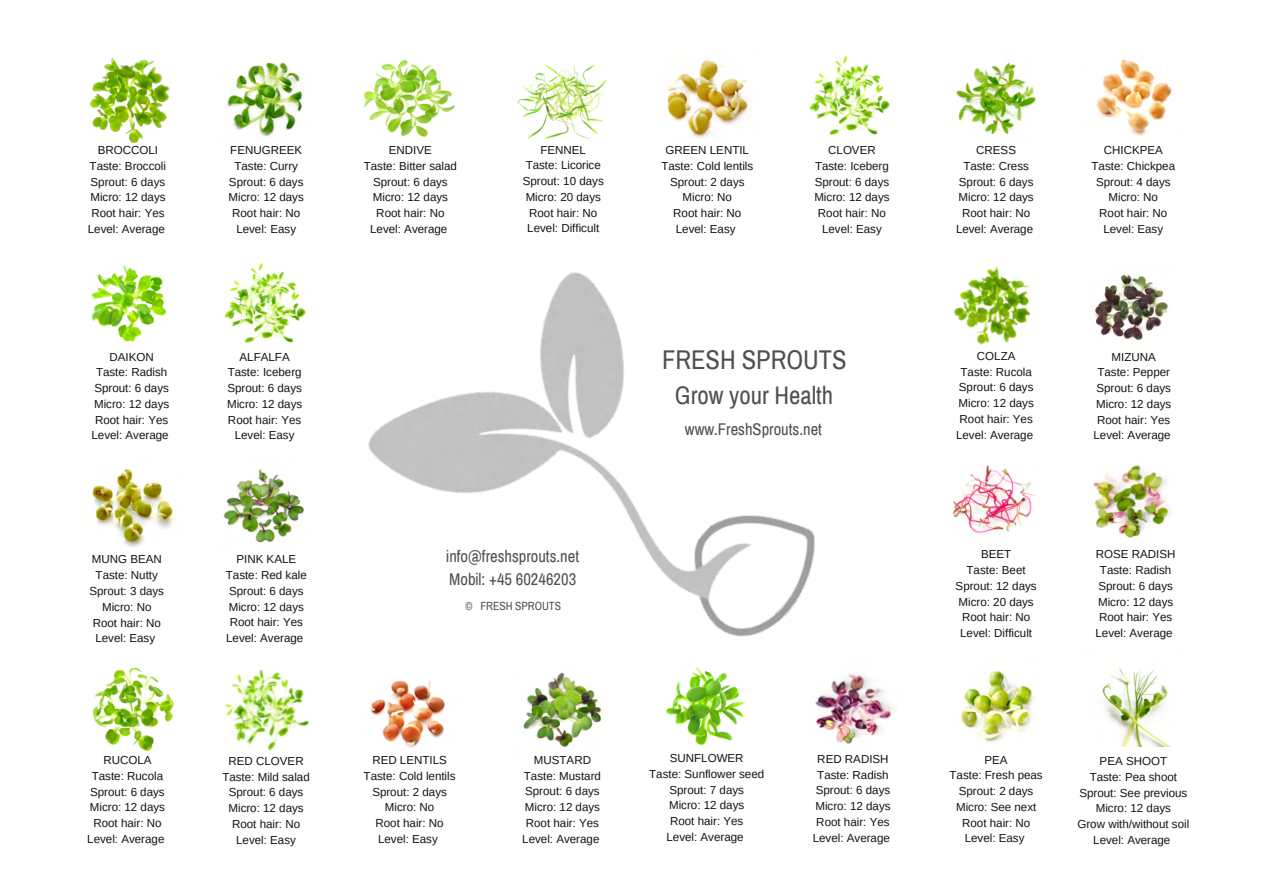
<style>
.page{position:relative;width:1263px;height:894px;background:#fff}
.page>*{position:absolute;margin:0;border:0;box-sizing:border-box;transform-origin:0 0}
.t1{font:26.4px "Archivo Narrow";color:#505050}
.t2{font:24.75px "Archivo Narrow";color:#505050}
.t3{font:16.5px/22.5px "Archivo Narrow";color:#505050}
.t4{font:11.55px/15.8px "Arimo";color:#141414;text-align:center}
.t5{font:11.55px "Archivo Narrow";color:#505050}
</style>
<div class="page">
<img style="left:368px;top:272px;width:447px;height:365px">
<img style="left:90px;top:58px;width:80px;height:85px">
<img style="left:517px;top:63px;width:90px;height:77px">
<img style="left:364px;top:60px;width:91px;height:77px">
<img style="left:809px;top:56px;width:81px;height:79px">
<img style="left:224px;top:263px;width:82px;height:80px">
<img style="left:91px;top:265px;width:76px;height:77px">
<img style="left:953px;top:266px;width:78px;height:79px">
<img style="left:92px;top:667px;width:82px;height:85px">
<img style="left:225px;top:669px;width:85px;height:82px">
<img style="left:666px;top:667px;width:80px;height:79px">
<img style="left:952px;top:465px;width:83px;height:70px">
<img style="left:1102px;top:666px;width:69px;height:80px">
<img style="left:959px;top:670px;width:75px;height:73px">
<img style="left:815px;top:673px;width:82px;height:71px">
<img style="left:370px;top:680px;width:75px;height:68px">
<img style="left:92px;top:469px;width:84px;height:78px">
<img style="left:1096px;top:59px;width:76px;height:78px">
<img style="left:667px;top:60px;width:81px;height:79px">
<img style="left:1093px;top:464px;width:81px;height:74px">
<img style="left:523px;top:672px;width:79px;height:76px">
<img style="left:956px;top:62px;width:80px;height:72px">
<img style="left:1095px;top:274px;width:74px;height:66px">
<img style="left:223px;top:469px;width:81px;height:74px">
<img style="left:227px;top:62px;width:76px;height:75px">
<p class="t4" style="left:523px;top:142px;width:83px">FENNEL<br>Taste: Licorice<br>Sprout: 10 days<br>Micro: 20 days<br>Root hair: No<br>Level: Difficult</p>
<p class="t4" style="left:229px;top:142px;width:77px">FENUGREEK<br>Taste: Curry<br>Sprout: 6 days<br>Micro: 12 days<br>Root hair: No<br>Level: Easy</p>
<p class="t4" style="left:956px;top:142px;width:79px">CRESS<br>Taste: Cress<br>Sprout: 6 days<br>Micro: 12 days<br>Root hair: No<br>Level: Average</p>
<p class="t4" style="left:1091px;top:142px;width:85px">CHICKPEA<br>Taste: Chickpea<br>Sprout: 4 days<br>Micro: No<br>Root hair: No<br>Level: Easy</p>
<p class="t4" style="left:88px;top:142px;width:80px">BROCCOLI<br>Taste: Broccoli<br>Sprout: 6 days<br>Micro: 12 days<br>Root hair: Yes<br>Level: Average</p>
<p class="t4" style="left:364px;top:142px;width:95px">ENDIVE<br>Taste: Bitter salad<br>Sprout: 6 days<br>Micro: 12 days<br>Root hair: No<br>Level: Average</p>
<p class="t4" style="left:661px;top:142px;width:93px">GREEN LENTIL<br>Taste: Cold lentils<br>Sprout: 2 days<br>Micro: No<br>Root hair: No<br>Level: Easy</p>
<p class="t4" style="left:814px;top:142px;width:77px">CLOVER<br>Taste: Iceberg<br>Sprout: 6 days<br>Micro: 12 days<br>Root hair: No<br>Level: Easy</p>
<p class="t4" style="left:91px;top:348px;width:79px">DAIKON<br>Taste: Radish<br>Sprout: 6 days<br>Micro: 12 days<br>Root hair: Yes<br>Level: Average</p>
<p class="t4" style="left:227px;top:348px;width:77px">ALFALFA<br>Taste: Iceberg<br>Sprout: 6 days<br>Micro: 12 days<br>Root hair: Yes<br>Level: Easy</p>
<p class="t4" style="left:90px;top:551px;width:76px">MUNG BEAN<br>Taste: Nutty<br>Sprout: 3 days<br>Micro: No<br>Root hair: No<br>Level: Easy</p>
<p class="t4" style="left:226px;top:551px;width:82px">PINK KALE<br>Taste: Red kale<br>Sprout: 6 days<br>Micro: 12 days<br>Root hair: Yes<br>Level: Average</p>
<h3 class="t3" style="left:446px;top:545px;width:134px">info@freshsprouts.net<br>Mobil: +45 60246203</h3>
<p class="t5" style="left:465px;top:599px;width:97px">© FRESH SPROUTS</p>
<h1 class="t1" style="left:662px;top:345px;width:186px">FRESH SPROUTS</h1>
<h2 class="t2" style="left:675px;top:382px;width:160px">Grow your Health</h2>
<h3 class="t3" style="left:685px;top:418px;width:139px">www.FreshSprouts.net</h3>
<p class="t4" style="left:956px;top:348px;width:79px">COLZA<br>Taste: Rucola<br>Sprout: 6 days<br>Micro: 12 days<br>Root hair: Yes<br>Level: Average</p>
<p class="t4" style="left:956px;top:546px;width:83px">BEET<br>Taste: Beet<br>Sprout: 12 days<br>Micro: 20 days<br>Root hair: No<br>Level: Difficult</p>
<p class="t4" style="left:1093px;top:348px;width:79px">MIZUNA<br>Taste: Pepper<br>Sprout: 6 days<br>Micro: 12 days<br>Root hair: Yes<br>Level: Average</p>
<p class="t4" style="left:1095px;top:546px;width:82px">ROSE RADISH<br>Taste: Radish<br>Sprout: 6 days<br>Micro: 12 days<br>Root hair: Yes<br>Level: Average</p>
<p class="t4" style="left:222px;top:752px;width:89px">RED CLOVER<br>Taste: Mild salad<br>Sprout: 6 days<br>Micro: 12 days<br>Root hair: No<br>Level: Easy</p>
<p class="t4" style="left:364px;top:752px;width:93px">RED LENTILS<br>Taste: Cold lentils<br>Sprout: 2 days<br>Micro: No<br>Root hair: No<br>Level: Easy</p>
<p class="t4" style="left:649px;top:750px;width:117px">SUNFLOWER<br>Taste: Sunflower seed<br>Sprout: 7 days<br>Micro: 12 days<br>Root hair: Yes<br>Level: Average</p>
<p class="t4" style="left:949px;top:751px;width:95px">PEA<br>Taste: Fresh peas<br>Sprout: 2 days<br>Micro: See next<br>Root hair: No<br>Level: Easy</p>
<p class="t4" style="left:87px;top:752px;width:79px">RUCOLA<br>Taste: Rucola<br>Sprout: 6 days<br>Micro: 12 days<br>Root hair: No<br>Level: Average</p>
<p class="t4" style="left:522px;top:751px;width:80px">MUSTARD<br>Taste: Mustard<br>Sprout: 6 days<br>Micro: 12 days<br>Root hair: Yes<br>Level: Average</p>
<p class="t4" style="left:813px;top:750px;width:79px">RED RADISH<br>Taste: Radish<br>Sprout: 6 days<br>Micro: 12 days<br>Root hair: Yes<br>Level: Average</p>
<p class="t4" style="left:1077px;top:752px;width:113px">PEA SHOOT<br>Taste: Pea shoot<br>Sprout: See previous<br>Micro: 12 days<br>Grow with/without soil<br>Level: Average</p>
</div>
